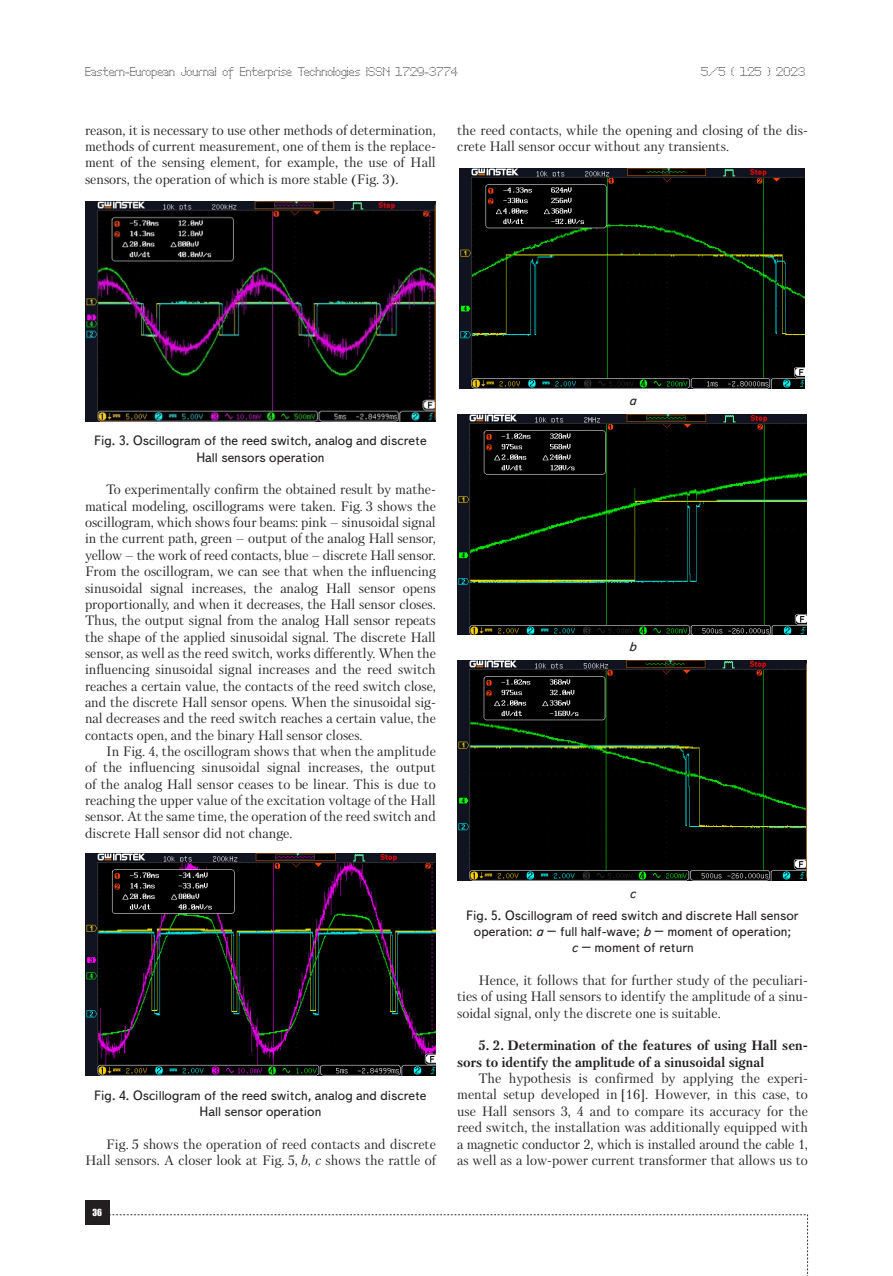
<style>
.page{position:relative;width:893px;height:1276px;background:#fff}
.page>*{position:absolute;margin:0;border:0;box-sizing:border-box;transform-origin:0 0}
.Text__англ__отступ{font:13.5px/16.4px "Petersburg C";letter-spacing:-.005em;color:#231f20;text-align:justify}
.Подпись_рисунка{font:13.5px/16.2px "Text Book C";color:#231f20;text-align:center}
.Text__англ__отступ-2{font:700 13.5px/16.4px "Petersburg C";color:#231f20}
.Подпись_рисунка-2{font:italic 13.5px "Text Book C";color:#231f20}
.t1{font:12px "Perfo C";letter-spacing:.015em;color:#231f20}
.t2{font:9px "Impact";color:#fff}
.s1{font-style:italic}
</style>
<div class="page">
<div style="left:85px;top:1200px;width:24px;height:24px;background:#231f20"></div>
<svg style="left:109px;top:1214px;width:699px;height:62px"></svg>
<img style="left:85px;top:201px;width:350px;height:221px">
<img style="left:85px;top:853px;width:350px;height:222px">
<img style="left:459px;top:169px;width:346px;height:220px">
<img style="left:457px;top:414px;width:350px;height:220px">
<img style="left:457px;top:660px;width:350px;height:221px">
<p class="t1" style="left:85px;top:65px;width:374px">Eastern-European Journal of Enterprise Technologies ISSN 1729-3774</p>
<p class="t1" style="left:701px;top:65px;width:105px">5/5 ( 125 ) 2023</p>
<p class="Text__англ__отступ" style="left:85px;top:122px;width:352px">reason, it is necessary to use other methods of determination, methods of current measurement, one of them is the replace&shy;ment of the sensing element, for example, the use of Hall sensors, the operation of which is more stable (Fig. 3).</p>
<p class="Text__англ__отступ" style="left:457px;top:122px;width:352px">the reed contacts, while the opening and closing of the dis&shy;crete Hall sensor occur without any transients.</p>
<p class="Подпись_рисунка" style="left:94px;top:433px;width:334px">Fig. 3. Oscillogram of the reed switch, analog and discrete<br>Hall sensors operation</p>
<p class="Text__англ__отступ" style="left:85px;top:481px;width:352px;text-align:left;text-indent:21px">To experimentally confirm the obtained result by mathe&shy;matical modeling, oscillograms were taken. Fig. 3 shows the oscillogram, which shows four beams: pink – sinusoidal signal in the current path, green – output of the analog Hall sensor, yellow – the work of reed contacts, blue – discrete Hall sensor.<br>From the oscillogram, we can see that when the influencing sinusoidal signal increases, the analog Hall sensor opens proportionally, and when it decreases, the Hall sensor closes.<br>Thus, the output signal from the analog Hall sensor repeats the shape of the applied sinusoidal signal. The discrete Hall sensor, as well as the reed switch, works differently. When the influencing sinusoidal signal increases and the reed switch reaches a certain value, the contacts of the reed switch close, and the discrete Hall sensor opens. When the sinusoidal sig&shy;nal decreases and the reed switch reaches a certain value, the contacts open, and the binary Hall sensor closes.</p>
<p class="Text__англ__отступ" style="left:85px;top:743px;width:352px;text-indent:21px">In Fig. 4, the oscillogram shows that when the amplitude of the influencing sinusoidal signal increases, the output of the analog Hall sensor ceases to be linear. This is due to reaching the upper value of the excitation voltage of the Hall sensor. At the same time, the operation of the reed switch and discrete Hall sensor did not change.</p>
<p class="Подпись_рисунка" style="left:94px;top:1087px;width:334px">Fig. 4. Oscillogram of the reed switch, analog and discrete<br>Hall sensor operation</p>
<p class="Text__англ__отступ" style="left:85px;top:1135px;width:352px;text-align:right">Fig. 5 shows the operation of reed contacts and discrete<br>Hall sensors. A closer look at Fig. 5, <span class="s1">b</span>, <span class="s1">c</span> shows the rattle of</p>
<p class="t2" style="left:92px;top:1205px;width:11px">36</p>
<p class="Подпись_рисунка-2" style="left:629px;top:393px;width:9px">а</p>
<p class="Подпись_рисунка-2" style="left:629px;top:639px;width:9px">b</p>
<p class="Подпись_рисунка-2" style="left:629px;top:885px;width:8px">c</p>
<p class="Подпись_рисунка" style="left:466px;top:907px;width:334px">Fig. 5. Oscillogram of reed switch and discrete Hall sensor operation: <span class="s1">a</span> – full half-wave; <span class="s1">b</span> – moment of operation;<br><span class="s1">c</span> – moment of return</p>
<p class="Text__англ__отступ" style="left:457px;top:972px;width:352px;text-indent:21px">Hence, it follows that for further study of the peculiari&shy;ties of using Hall sensors to identify the amplitude of a sinu&shy;soidal signal, only the discrete one is suitable.</p>
<p class="Text__англ__отступ-2" style="left:457px;top:1037px;width:352px;text-indent:21px">5. 2. Determination of the features of using Hall sen&shy;sors to identify the amplitude of a sinusoidal signal</p>
<p class="Text__англ__отступ" style="left:457px;top:1070px;width:352px;text-indent:21px">The hypothesis is confirmed by applying the experi&shy;mental setup developed in [16]. However, in this case, to use Hall sensors 3, 4 and to compare its accuracy for the reed switch, the installation was additionally equipped with a magnetic conductor 2, which is installed around the cable 1, as well as a low-power current transformer that allows us to</p>
</div>
